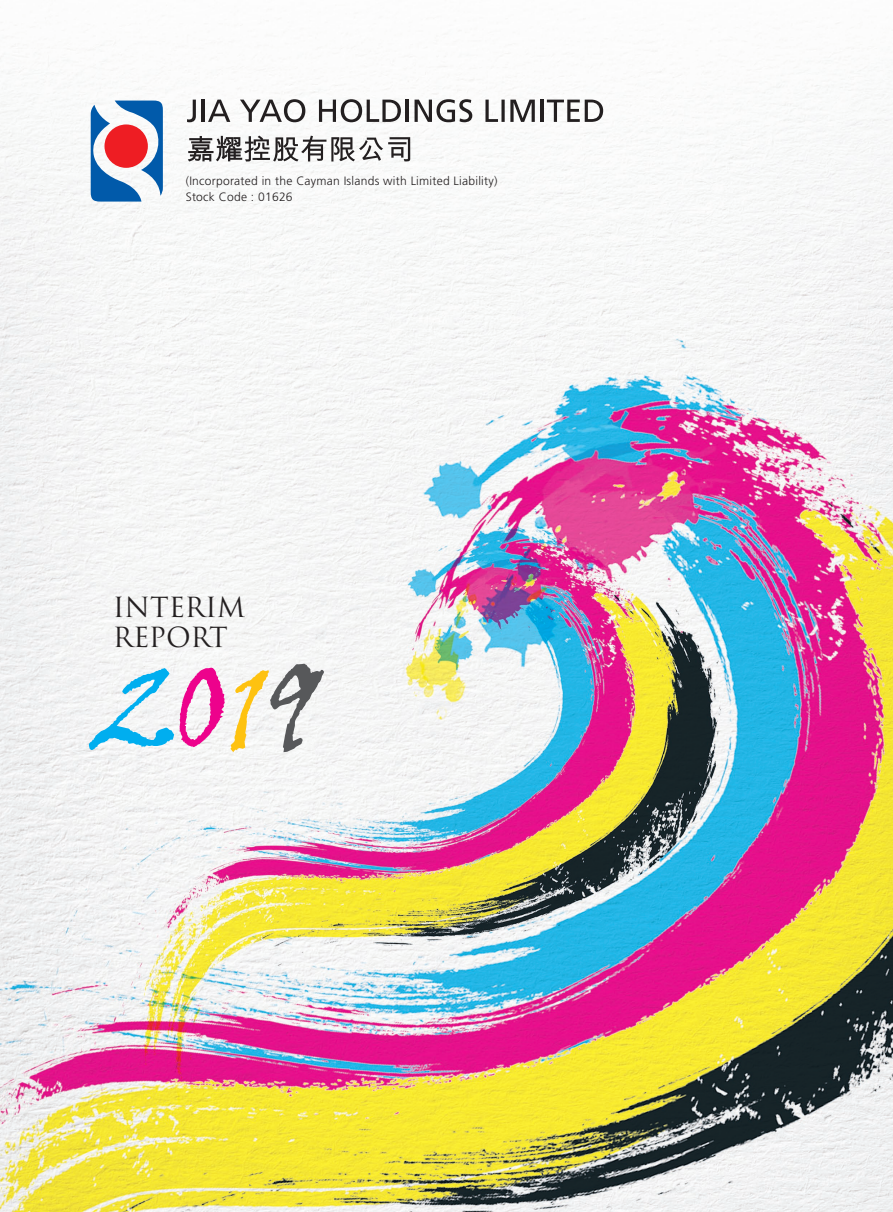
<style>
.page{position:relative;width:893px;height:1212px;background:#fff}
.page>*{position:absolute;margin:0;border:0;box-sizing:border-box;transform-origin:0 0}
.t1{font:116.1px "Viner Hand ITC";color:#00aeef}
.t2{font:27px/30px "Trajan Pro 3";color:#231f20}
.t3{font:300 12.15px/15.9px "Frutiger LT Std";letter-spacing:.02em;color:#231f20}
.s1{color:#ed028c}
.s2{color:#fec210}
.s3{color:#57585a}
</style>
<div class="page">
<img style="left:0;top:23px;width:893px;height:1189px">
<svg style="left:187px;top:100px;width:9px;height:22px"></svg>
<hr style="left:202px;top:100px;width:3px;height:22px;background:#231f20">
<svg style="left:208px;top:100px;width:22px;height:22px"></svg>
<svg style="left:240px;top:99px;width:65px;height:23px"></svg>
<svg style="left:319px;top:99px;width:82px;height:23px"></svg>
<hr style="left:406px;top:100px;width:3px;height:22px;background:#231f20">
<svg style="left:415px;top:99px;width:57px;height:23px"></svg>
<svg style="left:485px;top:100px;width:50px;height:22px"></svg>
<hr style="left:540px;top:100px;width:4px;height:22px;background:#231f20">
<svg style="left:547px;top:100px;width:56px;height:22px"></svg>
<svg style="left:188px;top:136px;width:222px;height:26px"></svg>
<svg style="left:91px;top:101px;width:72px;height:101px"></svg>
<p class="t3" style="left:186px;top:173px;width:313px">(Incorporated in the Cayman Islands with Limited Liability)<br>Stock Code : 01626</p>
<h2 class="t2" style="left:113px;top:593px;width:134px">INTERIM<br>REPORT</h2>
<h1 class="t1" style="left:98px;top:637px;width:222px">2<span class="s1">0</span><span class="s2">1</span><span class="s3">9</span></h1>
</div>
